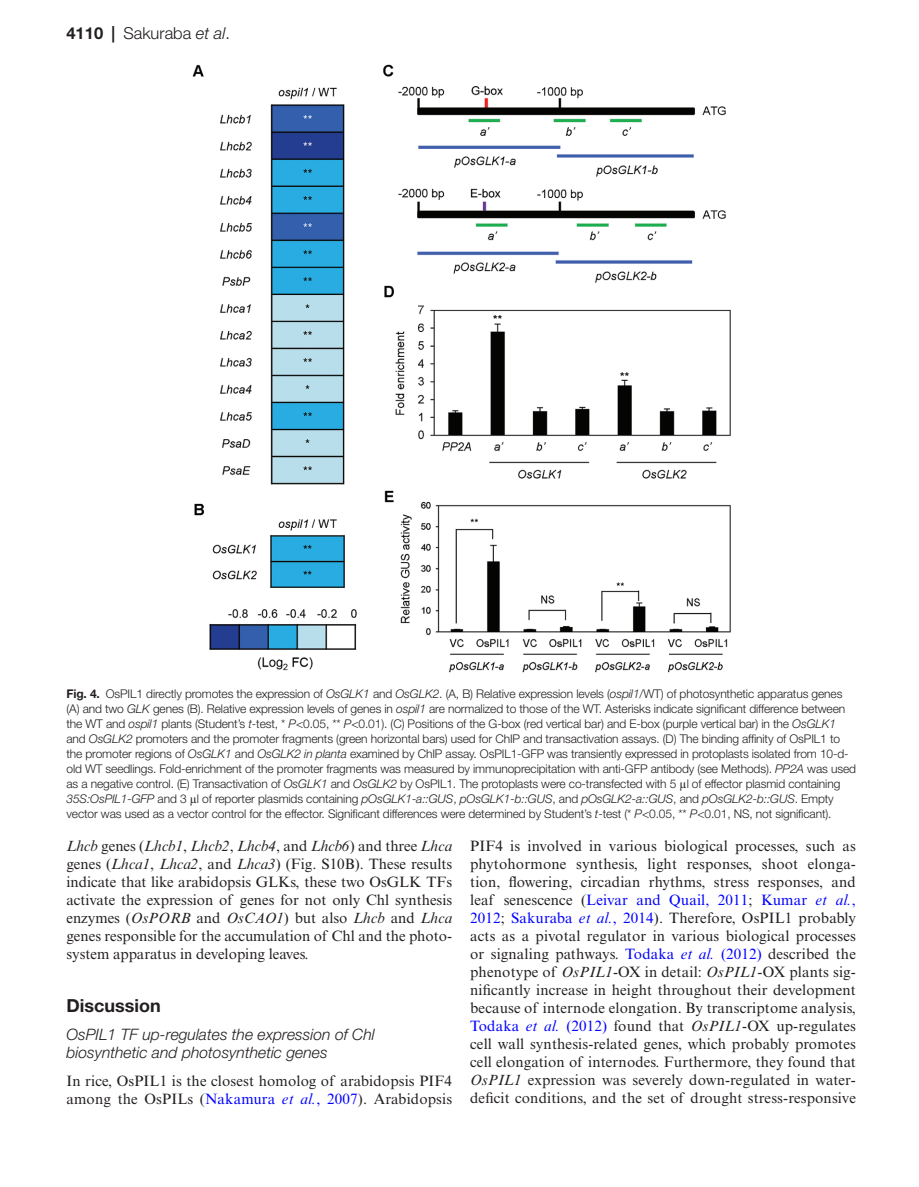
<style>
.page{position:relative;width:919px;height:1187px;background:#fff}
.page>*{position:absolute;margin:0;border:0;box-sizing:border-box;transform-origin:0 0}
.t1{font:700 18px "Helvetica Neue LT Std";color:#231f20}
.t2{font:300 16.5px "Helvetica Neue LT Std";color:#231f20}
.t3{font:italic 300 15.75px/18px "Helvetica Neue LT Std";color:#231f20}
.t4{font:15px/18px "Times New Roman MT Std";letter-spacing:.01em;color:#231f20;text-align:justify}
.t5{font:300 12px/15px "Helvetica Neue LT Std";letter-spacing:-.01em;color:#231f20}
.s1{font-weight:700}
.s2{font-style:italic}
.s3{font-family:"Gandhari Unicode";font-weight:400}
.s4{color:#00f}
.s5{font-style:italic;color:#00f}
</style>
<div class="page">
<img style="left:192px;top:64px;width:539px;height:609px">
<p class="t2" style="left:66px;top:23px;width:165px"><span class="s1">4110 |</span> Sakuraba <span class="s2">et al</span>.</p>
<p class="t5" style="left:66px;top:686px;width:791px"><span class="s1">Fig. 4.</span> OsPIL1 directly promotes the expression of <span class="s2">OsGLK1</span> and <span class="s2">OsGLK2</span>. (A, B) Relative expression levels (<span class="s2">ospil1</span>/WT) of photosynthetic apparatus genes (A) and two <span class="s2">GLK</span> genes (B). Relative expression levels of genes in <span class="s2">ospil1</span> are normalized to those of the WT. Asterisks indicate significant difference between the WT and <span class="s2">ospil1</span> plants (Student’s <span class="s2">t</span>-test, * <span class="s2">P</span>&lt;0.05, ** <span class="s2">P</span>&lt;0.01). (C) Positions of the G-box (red vertical bar) and E-box (purple vertical bar) in the <span class="s2">OsGLK1 </span>and <span class="s2">OsGLK2</span> promoters and the promoter fragments (green horizontal bars) used for ChIP and transactivation assays. (D) The binding affinity of OsPIL1 to the promoter regions of <span class="s2">OsGLK1</span> and <span class="s2">OsGLK2 in planta</span> examined by ChIP assay. OsPIL1-GFP was transiently expressed in protoplasts isolated from 10-d&shy;old WT seedlings. Fold-enrichment of the promoter fragments was measured by immunoprecipitation with anti-GFP antibody (see Methods). <span class="s2">PP2A</span> was used as a negative control. (E) Transactivation of <span class="s2">OsGLK1</span> and <span class="s2">OsGLK2</span> by OsPIL1. The protoplasts were co-transfected with 5 <span class="s3">μ</span>l of effector plasmid containing <span class="s2">35S:OsPIL1-GFP</span> and 3 <span class="s3">μ</span>l of reporter plasmids containing <span class="s2">pOsGLK1-a::GUS</span>, <span class="s2">pOsGLK1-b::GUS</span>, and <span class="s2">pOsGLK2-a::GUS</span>, and <span class="s2">pOsGLK2-b::GUS</span>. Empty vector was used as a vector control for the effector. Significant differences were determined by Student’s <span class="s2">t</span>-test (* <span class="s2">P</span>&lt;0.05, ** <span class="s2">P</span>&lt;0.01, NS, not significant).</p>
<p class="t4" style="left:66px;top:837px;width:387px"><span class="s2">Lhcb</span> genes (<span class="s2">Lhcb1</span>, <span class="s2">Lhcb2</span>, <span class="s2">Lhcb4</span>, and <span class="s2">Lhcb6</span>) and three <span class="s2">Lhca </span>genes (<span class="s2">Lhca1</span>, <span class="s2">Lhca2</span>, and <span class="s2">Lhca3</span>) (Fig. S10B). These results indicate that like arabidopsis GLKs, these two OsGLK TFs activate the expression of genes for not only Chl synthesis enzymes (<span class="s2">OsPORB</span> and <span class="s2">OsCAO1</span>) but also <span class="s2">Lhcb</span> and <span class="s2">Lhca </span>genes responsible for the accumulation of Chl and the photo&shy;system apparatus in developing leaves.</p>
<p class="t1" style="left:66px;top:994px;width:96px">Discussion</p>
<p class="t3" style="left:66px;top:1024px;width:310px">OsPIL1 TF up-regulates the expression of Chl biosynthetic and photosynthetic genes</p>
<p class="t4" style="left:66px;top:1072px;width:387px">In rice, OsPIL1 is the closest homolog of arabidopsis PIF4 among the OsPILs (<span class="s4">Nakamura</span> <span class="s5">et al.</span><span class="s4">, 2007</span>). Arabidopsis</p>
<p class="t4" style="left:470px;top:837px;width:387px">PIF4 is involved in various biological processes, such as phytohormone synthesis, light responses, shoot elonga&shy;tion, flowering, circadian rhythms, stress responses, and leaf senescence (<span class="s4">Leivar and Quail, 2011</span>; <span class="s4">Kumar</span> <span class="s5">et al.</span><span class="s4">, 2012</span>; <span class="s4">Sakuraba</span> <span class="s5">et al.</span><span class="s4">, 2014</span>). Therefore, OsPIL1 probably acts as a pivotal regulator in various biological processes or signaling pathways. <span class="s4">Todaka</span> <span class="s5">et al.</span> <span class="s4">(2012)</span> described the phenotype of <span class="s2">OsPIL1</span>-OX in detail: <span class="s2">OsPIL1</span>-OX plants sig&shy;nificantly increase in height throughout their development because of internode elongation. By transcriptome analysis, <span class="s4">Todaka</span> <span class="s5">et al.</span> <span class="s4">(2012)</span> found that <span class="s2">OsPIL1</span>-OX up-regulates cell wall synthesis-related genes, which probably promotes cell elongation of internodes. Furthermore, they found that <span class="s2">OsPIL1</span> expression was severely down-regulated in water&shy;deficit conditions, and the set of drought stress-responsive</p>
</div>
